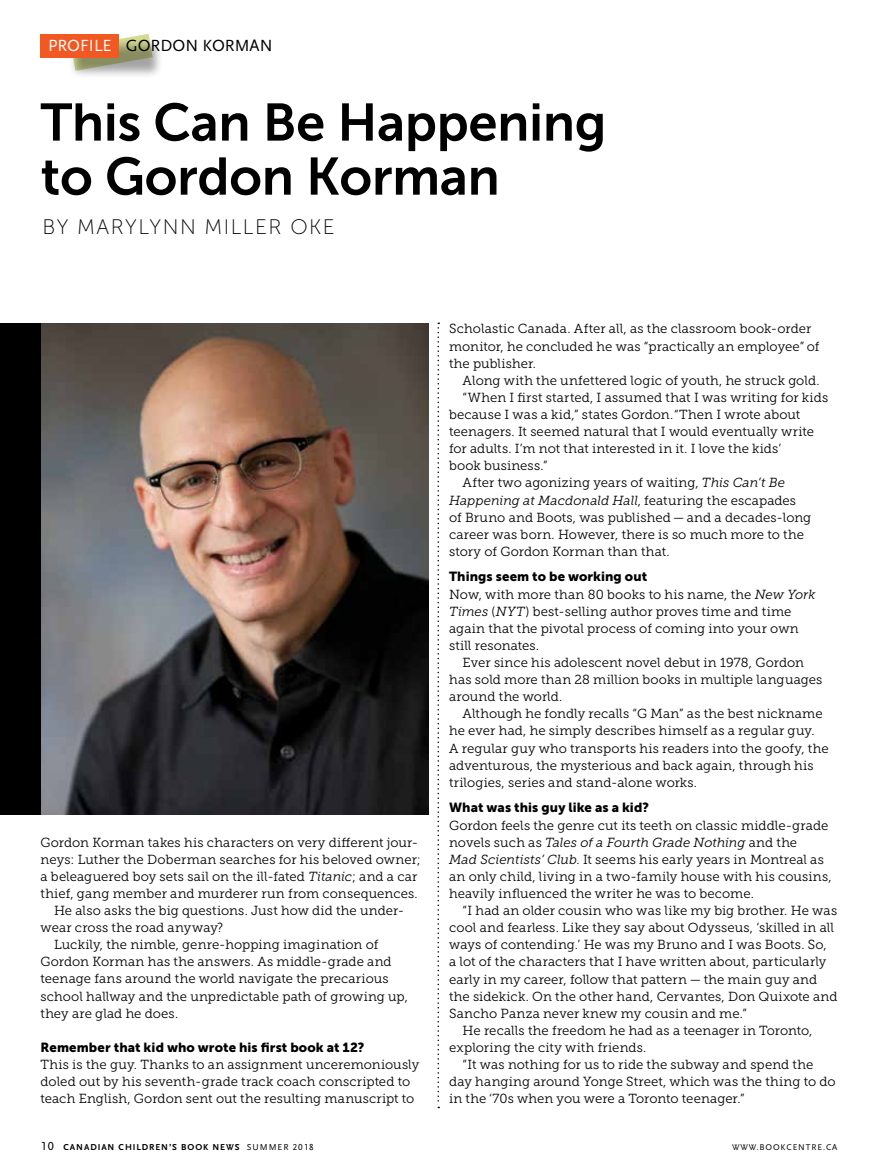
<style>
.page{position:relative;width:878px;height:1175px;background:#fff}
.page>*{position:absolute;margin:0;border:0;box-sizing:border-box;transform-origin:0 0}
.t1{font:52.5px/54px "Museo Sans 700";letter-spacing:-.005em;color:#000}
.t2{font:21px "Museo Sans 100";letter-spacing:.07em;color:#000}
.t3{font:16.8px "Scala Sans";color:#fff}
.t4{font:16.8px "Scala Sans";color:#000}
.t5{font:13.2px/17.1px "Museo Slab 300";letter-spacing:.005em;color:#000}
.t6{font:13.2px "Museo Sans 900";letter-spacing:.01em;color:#000}
.t7{font:italic 13.2px "Museo Slab 300";color:#000}
.t8{font:700 9px "Scala Sans LF";letter-spacing:.105em;color:#000}
.t9{font:8.7px "Scala Sans LF";letter-spacing:.105em;color:#000}
.s1{color:#000}
.s2{font-style:italic}
.s3{font-style:normal}
.s4{font-weight:400;font-size:12px}
.s5{font-weight:400}
</style>
<div class="page">
<svg style="left:437px;top:322px;width:2px;height:786px"></svg>
<svg style="left:119px;top:34px;width:31px;height:5px"></svg>
<div style="left:68px;top:39px;width:95px;height:40px;background:#000;opacity:.36"></div>
<div style="left:40px;top:34px;width:79px;height:24px;background:#f15822"></div>
<img style="left:40px;top:323px;width:389px;height:491px">
<div style="left:0;top:323px;width:40px;height:491px;background:#000"></div>
<p class="t3" style="left:48px;top:36px;width:103px">PROFILE <span class="s1">GORDON</span></p>
<p class="t4" style="left:202px;top:36px;width:23px">KORMAN</p>
<h1 class="t1" style="left:40px;top:95px;width:567px">This Can Be Happening to Gordon Korman</h1>
<h2 class="t2" style="left:43px;top:215px;width:294px">BY MARYLYNN MILLER OKE</h2>
<p class="t5" style="left:40px;top:833px;width:379px">Gordon Korman takes his characters on very different jour-</p>
<p class="t5" style="left:40px;top:850px;width:382px">neys: Luther the Doberman searches for his beloved owner;</p>
<p class="t5" style="left:40px;top:867px;width:378px">a beleaguered boy sets sail on the ill-fated <span class="s2">Titanic</span>; and a car</p>
<p class="t5" style="left:40px;top:885px;width:378px">thief, gang member and murderer run from consequences.</p>
<p class="t5" style="left:54px;top:902px;width:351px">He also asks the big questions. Just how did the under-</p>
<p class="t5" style="left:40px;top:919px;width:184px">wear cross the road anyway?</p>
<p class="t5" style="left:54px;top:936px;width:326px">Luckily, the nimble, genre-hopping imagination of</p>
<p class="t5" style="left:40px;top:953px;width:352px">Gordon Korman has the answers. As middle-grade and</p>
<p class="t5" style="left:40px;top:970px;width:349px">teenage fans around the world navigate the precarious</p>
<p class="t5" style="left:40px;top:987px;width:369px">school hallway and the unpredictable path of growing up,</p>
<p class="t5" style="left:40px;top:1004px;width:139px">they are glad he does.</p>
<p class="t6" style="left:40px;top:1039px;width:325px">Remember that kid who wrote his first book at 12?</p>
<p class="t5" style="left:40px;top:1056px;width:380px">This is the guy. Thanks to an assignment unceremoniously doled out by his seventh-grade track coach conscripted to teach English, Gordon sent out the resulting manuscript to</p>
<p class="t5" style="left:449px;top:320px;width:372px">Scholastic Canada. After all, as the classroom book-order monitor, he concluded he was “practically an employee” of the publisher.</p>
<p class="t5" style="left:462px;top:372px;width:358px">Along with the unfettered logic of youth, he struck gold.</p>
<p class="t5" style="left:462px;top:389px;width:367px">“When I first started, I assumed that I was writing for kids</p>
<p class="t5" style="left:449px;top:406px;width:353px">because I was a kid,” states Gordon. “Then I wrote about</p>
<p class="t5" style="left:449px;top:423px;width:366px">teenagers. It seemed natural that I would eventually write</p>
<p class="t5" style="left:449px;top:440px;width:334px">for adults. I’m not that interested in it. I love the kids’</p>
<p class="t5" style="left:449px;top:457px;width:100px">book business.”</p>
<p class="t5" style="left:462px;top:474px;width:324px">After two agonizing years of waiting, <span class="s2">This Can’t Be</span></p>
<p class="t7" style="left:449px;top:493px;width:348px">Happening at Macdonald Hall<span class="s3">, featuring the escapades</span></p>
<p class="t5" style="left:449px;top:508px;width:364px">of Bruno and Boots, was published — and a decades-long</p>
<p class="t5" style="left:449px;top:525px;width:356px">career was born. However, there is so much more to the</p>
<p class="t5" style="left:449px;top:543px;width:222px">story of Gordon Korman than that.</p>
<p class="t6" style="left:449px;top:569px;width:200px">Things seem to be working out</p>
<p class="t5" style="left:449px;top:585px;width:368px">Now, with more than 80 books to his name, the <span class="s2">New York Times</span> (<span class="s2">NYT</span>) best-selling author proves time and time again that the pivotal process of coming into your own still resonates.</p>
<p class="t5" style="left:449px;top:654px;width:375px;text-indent:14px">Ever since his adolescent novel debut in 1978, Gordon has sold more than 28 million books in multiple languages around the world.</p>
<p class="t5" style="left:449px;top:705px;width:381px;text-indent:14px">Although he fondly recalls “G Man” as the best nickname he ever had, he simply describes himself as a regular guy.<br>A regular guy who transports his readers into the goofy, the adventurous, the mysterious and back again, through his trilogies, series and stand-alone works.</p>
<p class="t6" style="left:449px;top:800px;width:201px">What was this guy like as a kid?</p>
<p class="t5" style="left:449px;top:816px;width:384px">Gordon feels the genre cut its teeth on classic middle-grade novels such as <span class="s2">Tales of a Fourth Grade Nothing</span> and the<br><span class="s2">Mad Scientists’ Club</span>. It seems his early years in Montreal as an only child, living in a two-family house with his cousins, heavily influenced the writer he was to become.</p>
<p class="t5" style="left:462px;top:902px;width:376px">“I had an older cousin who was like my big brother. He was</p>
<p class="t5" style="left:449px;top:919px;width:386px">cool and fearless. Like they say about Odysseus, ‘skilled in all</p>
<p class="t5" style="left:449px;top:936px;width:379px">ways of contending.’ He was my Bruno and I was Boots. So,</p>
<p class="t5" style="left:449px;top:953px;width:379px">a lot of the characters that I have written about, particularly</p>
<p class="t5" style="left:449px;top:970px;width:369px">early in my career, follow that pattern — the main guy and</p>
<p class="t5" style="left:449px;top:987px;width:390px">the sidekick. On the other hand, Cervantes, Don Quixote and</p>
<p class="t5" style="left:449px;top:1004px;width:299px">Sancho Panza never knew my cousin and me.”</p>
<p class="t5" style="left:462px;top:1021px;width:351px">He recalls the freedom he had as a teenager in Toronto,</p>
<p class="t5" style="left:449px;top:1039px;width:199px">exploring the city with friends.</p>
<p class="t5" style="left:462px;top:1056px;width:352px">“It was nothing for us to ride the subway and spend the</p>
<p class="t5" style="left:449px;top:1073px;width:388px">day hanging around Yonge Street, which was the thing to do</p>
<p class="t5" style="left:449px;top:1090px;width:297px">in the ‘70s when you were a Toronto teenager.”</p>
<p class="t8" style="left:40px;top:1141px;width:274px"><span class="s4">10</span> CANADIAN CHILDREN’S BOOK NEWS <span class="s5">SUMMER 2018</span></p>
<p class="t9" style="left:732px;top:1142px;width:107px">WWW.BOOKCENTRE.CA</p>
</div>
